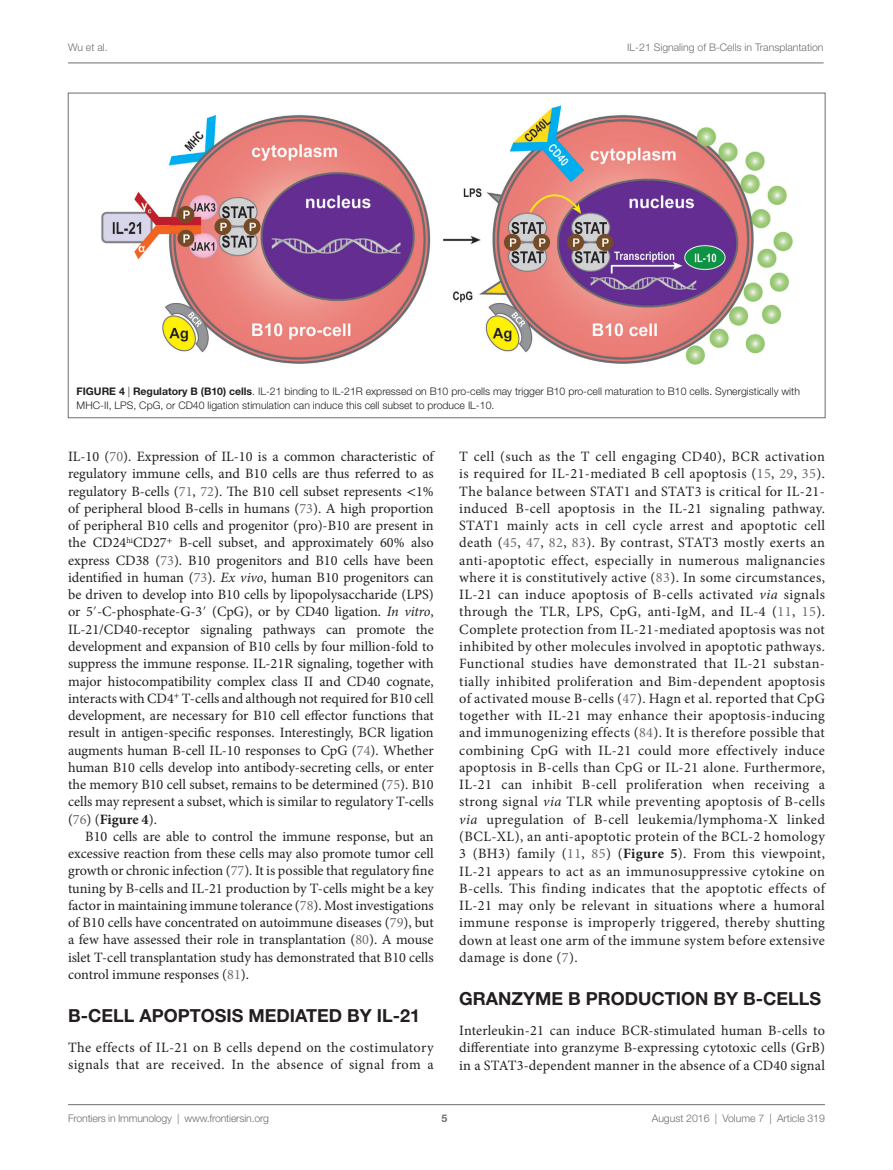
<style>
.page{position:relative;width:893px;height:1170px;background:#fff}
.page>*{position:absolute;margin:0;border:0;box-sizing:border-box;transform-origin:0 0}
.t1{font:700 18px "Helvetica Neue LT Std";color:#231f20}
.t2{font:14.25px/17.2px "Minion Pro";letter-spacing:.01em;color:#231f20;text-align:justify}
.t3{font:14.25px/17.2px "Minion Pro";letter-spacing:.03em;color:#231f20}
.t4{font:300 10.5px/14.2px "Helvetica Neue LT Std";color:#231f20}
.t5{font:300 10.5px "Helvetica Neue LT Std";color:#6c6d70}
.t6{font:700 10.5px "Helvetica Neue LT Std";color:#6c6d70}
.s1{font-weight:700}
.s2{color:#6c6d70}
.s3{font-family:"STIX General"}
.s4{font-style:italic}
</style>
<div class="page">
<img style="left:101px;top:105px;width:692px;height:260px">
<hr style="left:68px;top:1104px;width:757px;height:1px;background:#6c6d70">
<hr style="left:68px;top:63px;width:755px;height:1px;background:#6c6d70">
<p class="t5" style="left:68px;top:41px;width:41px">Wu et al.</p>
<p class="t5" style="left:627px;top:41px;width:198px">IL-21 Signaling of B-Cells in Transplantation</p>
<p class="t4" style="left:77px;top:384px;width:725px"><span class="s1">FIGURE 4</span> | <span class="s1">Regulatory B (B10) cells</span>. IL-21 binding to IL-21R expressed on B10 pro-cells may trigger B10 pro-cell maturation to B10 cells. Synergistically with<br>MHC-II, LPS, CpG, or CD40 ligation stimulation can induce this cell subset to produce IL-10.</p>
<p class="t2" style="left:68px;top:448px;width:367px">IL-10 (<span class="s2">70</span>). Expression of IL-10 is a common characteristic of regulatory immune cells, and B10 cells are thus referred to as regulatory B-cells (<span class="s2">71</span>, <span class="s2">72</span>). The B10 cell subset represents <span class="s3">&lt;</span>1% of peripheral blood B-cells in humans (<span class="s2">73</span>). A high proportion of peripheral B10 cells and progenitor (pro)-B10 are present in the CD24<sup>hi</sup>CD27<sup>+</sup> B-cell subset, and approximately 60% also express CD38 (<span class="s2">73</span>). B10 progenitors and B10 cells have been identified in human (<span class="s2">73</span>). <span class="s4">Ex vivo</span>, human B10 progenitors can be driven to develop into B10 cells by lipopolysaccharide (LPS) or 5<span class="s3">′</span>-C-phosphate-G-3<span class="s3">′</span> (CpG), or by CD40 ligation. <span class="s4">In vitro</span>, IL-21/CD40-receptor signaling pathways can promote the development and expansion of B10 cells by four million-fold to suppress the immune response. IL-21R signaling, together with major histocompatibility complex class II and CD40 cognate, interacts with CD4<sup>+</sup> T-cells and although not required for B10 cell development, are necessary for B10 cell effector functions that result in antigen-specific responses. Interestingly, BCR ligation augments human B-cell IL-10 responses to CpG (<span class="s2">74</span>). Whether human B10 cells develop into antibody-secreting cells, or enter the memory B10 cell subset, remains to be determined (<span class="s2">75</span>). B10 cells may represent a subset, which is similar to regulatory T-cells (<span class="s2">76</span>) (<span class="s1">Figure 4</span>).</p>
<p class="t2" style="left:68px;top:827px;width:367px;text-indent:17px">B10 cells are able to control the immune response, but an excessive reaction from these cells may also promote tumor cell growth or chronic infection (<span class="s2">77</span>). It is possible that regulatory fine tuning by B-cells and IL-21 production by T-cells might be a key factor in maintaining immune tolerance (<span class="s2">78</span>). Most investigations of B10 cells have concentrated on autoimmune diseases (<span class="s2">79</span>), but a few have assessed their role in transplantation (<span class="s2">80</span>). A mouse islet T-cell transplantation study has demonstrated that B10 cells control immune responses (<span class="s2">81</span>).</p>
<p class="t1" style="left:68px;top:1004px;width:354px">B-CELL APOPTOSIS MEDIATED BY IL-21</p>
<p class="t3" style="left:68px;top:1038px;width:367px">The effects of IL-21 on B cells depend on the costimulatory signals that are received. In the absence of signal from a</p>
<p class="t2" style="left:459px;top:448px;width:367px">T cell (such as the T cell engaging CD40), BCR activation is required for IL-21-mediated B cell apoptosis (<span class="s2">15</span>, <span class="s2">29</span>, <span class="s2">35</span>).<br>The balance between STAT1 and STAT3 is critical for IL-21- induced B-cell apoptosis in the IL-21 signaling pathway.<br>STAT1 mainly acts in cell cycle arrest and apoptotic cell death (<span class="s2">45</span>, <span class="s2">47</span>, <span class="s2">82</span>, <span class="s2">83</span>). By contrast, STAT3 mostly exerts an anti-apoptotic effect, especially in numerous malignancies where it is constitutively active (<span class="s2">83</span>). In some circumstances, IL-21 can induce apoptosis of B-cells activated <span class="s4">via</span> signals through the TLR, LPS, CpG, anti-IgM, and IL-4 (<span class="s2">11</span>, <span class="s2">15</span>).<br>Complete protection from IL-21-mediated apoptosis was not inhibited by other molecules involved in apoptotic pathways.<br>Functional studies have demonstrated that IL-21 substan&shy;tially inhibited proliferation and Bim-dependent apoptosis of activated mouse B-cells (<span class="s2">47</span>). Hagn et al. reported that CpG together with IL-21 may enhance their apoptosis-inducing and immunogenizing effects (<span class="s2">84</span>). It is therefore possible that combining CpG with IL-21 could more effectively induce apoptosis in B-cells than CpG or IL-21 alone. Furthermore, IL-21 can inhibit B-cell proliferation when receiving a strong signal <span class="s4">via</span> TLR while preventing apoptosis of B-cells <span class="s4">via</span> upregulation of B-cell leukemia/lymphoma-X linked (BCL-XL), an anti-apoptotic protein of the BCL-2 homology 3 (BH3) family (<span class="s2">11</span>, <span class="s2">85</span>) (<span class="s1">Figure 5</span>). From this viewpoint, IL-21 appears to act as an immunosuppressive cytokine on B-cells. This finding indicates that the apoptotic effects of IL-21 may only be relevant in situations where a humoral immune response is improperly triggered, thereby shutting down at least one arm of the immune system before extensive damage is done (<span class="s2">7</span>).</p>
<p class="t1" style="left:459px;top:987px;width:364px">GRANZYME B PRODUCTION BY B-CELLS</p>
<p class="t2" style="left:459px;top:1021px;width:367px">Interleukin-21 can induce BCR-stimulated human B-cells to differentiate into granzyme B-expressing cytotoxic cells (GrB) in a STAT3-dependent manner in the absence of a CD40 signal</p>
<p class="t5" style="left:68px;top:1111px;width:203px">Frontiers in Immunology | www.frontiersin.org</p>
<p class="t5" style="left:652px;top:1111px;width:175px">August 2016 | Volume 7 | Article 319</p>
<p class="t6" style="left:441px;top:1111px;width:7px">5</p>
</div>
